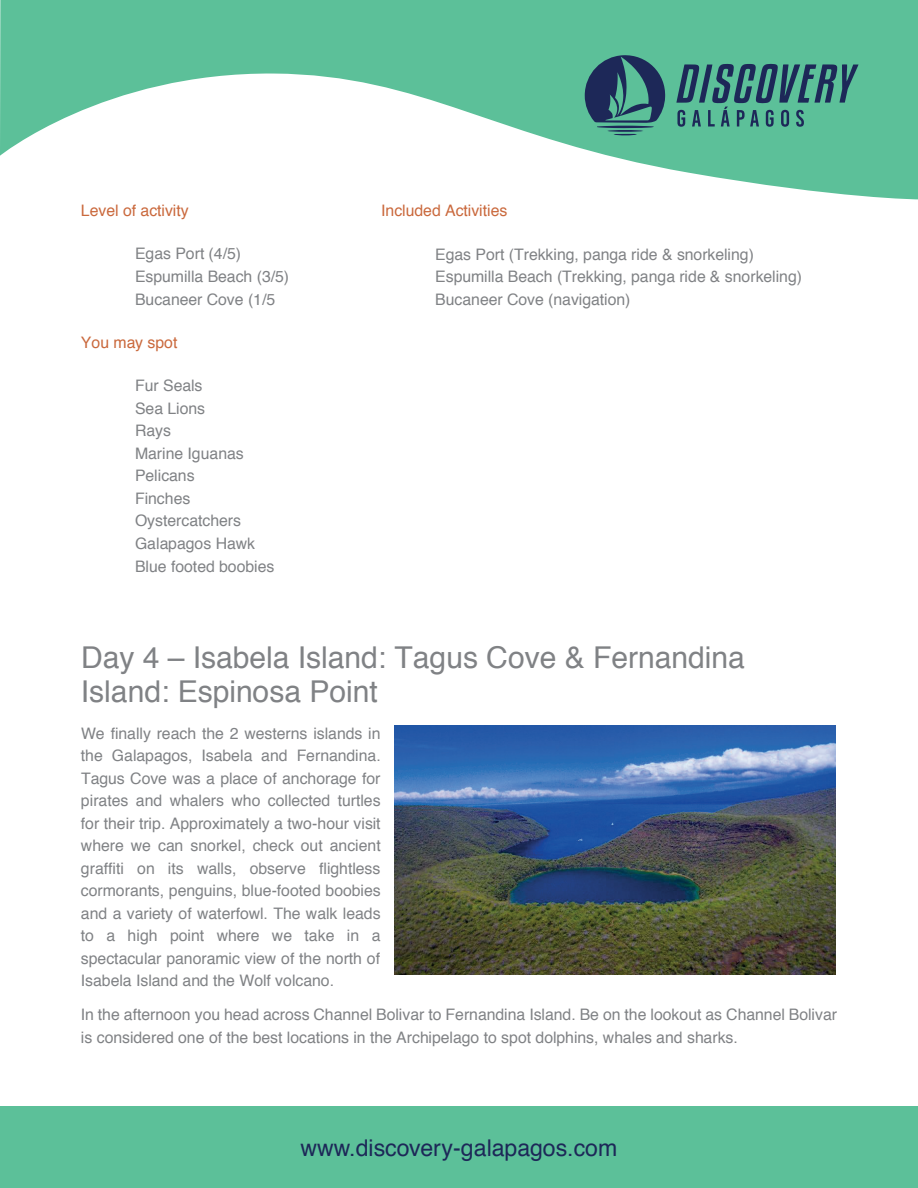
<style>
.page{position:relative;width:918px;height:1188px;background:#fff}
.page>*{position:absolute;margin:0;border:0;box-sizing:border-box;transform-origin:0 0}
.t1{font:30px/34.3px "Helvetica";color:#808285}
.t2{font:23.1px "Helvetica";color:#1d2858}
.t3{font:15.9px/22.5px "Helvetica";color:#808285}
.t4{font:15.9px "Helvetica";color:#ca693d}
</style>
<div class="page">
<img style="left:394px;top:726px;width:442px;height:248px">
<div style="left:0;top:1106px;width:918px;height:82px;background:#5cc099"></div>
<svg style="left:0;top:0;width:918px;height:199px;fill:#5cc099"></svg>
<svg style="left:585px;top:54px;width:81px;height:82px;background:#3c7378"></svg>
<svg style="left:676px;top:64px;width:183px;height:63px;background:#458a82"></svg>
<p class="t4" style="left:81px;top:198px;width:109px">Level of activity</p>
<p class="t3" style="left:135px;top:243px;width:156px">Egas Port (4/5)<br>Espumilla Beach (3/5)<br>Bucaneer Cove (1/5</p>
<p class="t4" style="left:81px;top:330px;width:98px">You may spot</p>
<p class="t3" style="left:135px;top:375px;width:141px">Fur Seals<br>Sea Lions<br>Rays<br>Marine Iguanas<br>Pelicans<br>Finches<br>Oystercatchers<br>Galapagos Hawk<br>Blue footed boobies</p>
<p class="t4" style="left:381px;top:198px;width:128px">Included Activities</p>
<p class="t3" style="left:435px;top:243px;width:368px">Egas Port (Trekking, panga ride &amp; snorkeling)<br>Espumilla Beach (Trekking, panga ride &amp; snorkeling)<br>Bucaneer Cove (navigation)</p>
<h1 class="t1" style="left:81px;top:641px;width:666px">Day 4 – Isabela Island: Tagus Cove &amp; Fernandina<br>Island: Espinosa Point</h1>
<p class="t3" style="left:81px;top:722px;width:302px;text-align:justify">We finally reach the 2 westerns islands in the Galapagos, Isabela and Fernandina.<br>Tagus Cove was a place of anchorage for pirates and whalers who collected turtles for their trip. Approximately a two-hour visit where we can snorkel, check out ancient graffiti on its walls, observe flightless cormorants, penguins, blue-footed boobies and a variety of waterfowl. The walk leads to a high point where we take in a spectacular panoramic view of the north of Isabela Island and the Wolf volcano.</p>
<p class="t3" style="left:81px;top:1004px;width:758px">In the afternoon you head across Channel Bolivar to Fernandina Island. Be on the lookout as Channel Bolivar is considered one of the best locations in the Archipelago to spot dolphins, whales and sharks.</p>
<h2 class="t2" style="left:301px;top:1130px;width:318px">www.discovery-galapagos.com</h2>
</div>
